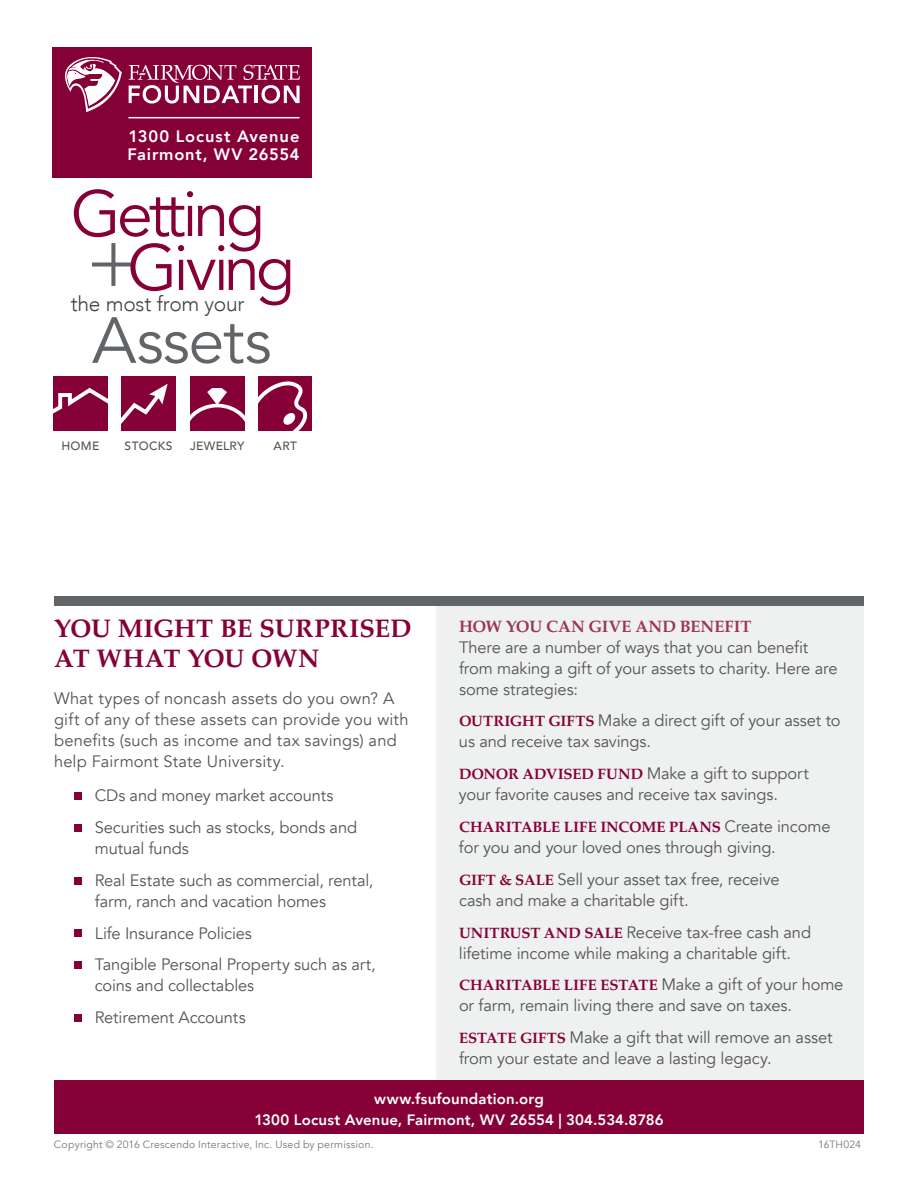
<style>
.page{position:relative;width:918px;height:1188px;background:#fff}
.page>*{position:absolute;margin:0;border:0;box-sizing:border-box;transform-origin:0 0}
.t1{font:64.5px "Avenir";letter-spacing:-.065em;color:#860038}
.t2{font:64.5px "Avenir";letter-spacing:-.02em;color:#626568}
.t3{font:700 25.5px/30px "Palatino";letter-spacing:-.005em;color:#860038}
.t4{font:300 21px "Avenir";letter-spacing:-.01em;color:#414042}
.t5{font:16.5px/31.8px "Avenir";letter-spacing:-.01em;color:#555}
.t6{font:16.5px/21px "Avenir";letter-spacing:.01em;color:#555}
.t7{font:800 16.5px/17.2px "Avenir";letter-spacing:.05em;color:#fff}
.t8{font:700 16.5px "Palatino";letter-spacing:.005em;color:#9b3653}
.t9{font:700 15px "Palatino";letter-spacing:.005em;color:#860038}
.t10{font:800 15px/20.2px "Avenir";letter-spacing:.01em;color:#fff;text-align:center}
.t11{font:500 12px "Avenir";letter-spacing:.025em;color:#555}
.t12{font:10.5px "Avenir";letter-spacing:.02em;color:#777878}
.t13{font:10.5px "Avenir";color:#777878}
.s1{font-weight:300;font-size:84px;color:#626568}
.s2{font-family:"Palatino";font-weight:700;font-size:15px;color:#860038}
.s3{font-family:"Avenir";font-weight:400;font-size:16.5px;color:#555}
</style>
<div class="page">
<div style="left:54px;top:1080px;width:810px;height:54px;background:#860038"></div>
<div style="left:436px;top:601px;width:428px;height:479px;background:#eff0f0"></div>
<div style="left:74px;top:792px;width:8px;height:8px;background:#860038"></div>
<div style="left:74px;top:824px;width:8px;height:8px;background:#860038"></div>
<div style="left:74px;top:877px;width:8px;height:7px;background:#860038"></div>
<div style="left:74px;top:930px;width:8px;height:7px;background:#860038"></div>
<div style="left:74px;top:962px;width:8px;height:7px;background:#860038"></div>
<div style="left:74px;top:1014px;width:8px;height:8px;background:#860038"></div>
<div style="left:54px;top:596px;width:810px;height:10px;background:#626568"></div>
<svg style="left:258px;top:376px;width:54px;height:55px;background:#992a58"></svg>
<div style="left:190px;top:376px;width:55px;height:55px;background:#860038"></div>
<svg style="left:190px;top:388px;width:55px;height:34px"></svg>
<div style="left:121px;top:376px;width:55px;height:55px;background:#860038"></div>
<svg style="left:121px;top:384px;width:47px;height:40px"></svg>
<div style="left:53px;top:376px;width:55px;height:55px;background:#860038"></div>
<svg style="left:53px;top:387px;width:55px;height:27px"></svg>
<div style="left:53px;top:48px;width:259px;height:130px;background:#860038"></div>
<hr style="left:129px;top:117px;width:171px;height:1px;background:#fff">
<svg style="left:65px;top:57px;width:57px;height:55px"></svg>
<svg style="left:129px;top:65px;width:171px;height:39px"></svg>
<p class="t7" style="left:127px;top:128px;width:174px">1300 Locust Avenue<br>Fairmont, WV 26554</p>
<h1 class="t1" style="left:71px;top:175px;width:196px">Getting</h1>
<h1 class="t1" style="left:85px;top:229px;width:211px"><span class="s1">+</span>Giving</h1>
<p class="t4" style="left:71px;top:291px;width:175px">the most from your</p>
<h1 class="t2" style="left:92px;top:302px;width:181px">Assets</h1>
<p class="t11" style="left:61px;top:435px;width:40px">HOME</p>
<p class="t11" style="left:125px;top:435px;width:50px">STOCKS</p>
<p class="t11" style="left:190px;top:435px;width:56px">JEWELRY</p>
<p class="t11" style="left:274px;top:435px;width:25px">ART</p>
<h2 class="t3" style="left:54px;top:613px;width:359px">YOU MIGHT BE SURPRISED<br>AT WHAT YOU OWN</h2>
<p class="t6" style="left:54px;top:688px;width:356px">What types of noncash assets do you own? A gift of any of these assets can provide you with benefits (such as income and tax savings) and help Fairmont State University.</p>
<p class="t5" style="left:95px;top:780px;width:264px">CDs and money market accounts<br>Securities such as stocks, bonds and</p>
<p class="t5" style="left:95px;top:833px;width:280px">mutual funds<br>Real Estate such as commercial, rental,</p>
<p class="t5" style="left:95px;top:886px;width:282px">farm, ranch and vacation homes<br>Life Insurance Policies<br>Tangible Personal Property such as art,</p>
<p class="t5" style="left:95px;top:970px;width:161px">coins and collectables<br>Retirement Accounts</p>
<p class="t8" style="left:459px;top:612px;width:294px">HOW YOU CAN GIVE AND BENEFIT</p>
<p class="t5" style="left:459px;top:637px;width:380px;line-height:21px">There are a number of ways that you can benefit from making a gift of your assets to charity. Here are some strategies:</p>
<p class="t5" style="left:459px;top:711px;width:383px;line-height:21px"><span class="s2">OUTRIGHT GIFTS</span> Make a direct gift of your asset to us and receive tax savings.</p>
<p class="t5" style="left:459px;top:763px;width:351px;line-height:21px"><span class="s2">DONOR ADVISED FUND</span> Make a gift to support your favorite causes and receive tax savings.</p>
<p class="t9" style="left:459px;top:814px;width:373px">CHARITABLE LIFE INCOME PLANS <span class="s3">Create income</span></p>
<p class="t5" style="left:459px;top:832px;width:322px">for you and your loved ones through giving.<br><span class="s2">GIFT &amp; SALE</span> Sell your asset tax free, receive</p>
<p class="t5" style="left:459px;top:885px;width:354px">cash and make a charitable gift.<br><span class="s2">UNITRUST AND SALE</span> Receive tax-free cash and</p>
<p class="t5" style="left:459px;top:937px;width:334px">lifetime income while making a charitable gift.</p>
<p class="t9" style="left:459px;top:973px;width:386px">CHARITABLE LIFE ESTATE <span class="s3">Make a gift of your home</span></p>
<p class="t5" style="left:459px;top:990px;width:375px">or farm, remain living there and save on taxes.<br><span class="s2">ESTATE GIFTS</span> Make a gift that will remove an asset</p>
<p class="t5" style="left:459px;top:1043px;width:314px">from your estate and leave a lasting legacy.</p>
<p class="t10" style="left:254px;top:1089px;width:411px">www.fsufoundation.org<br>1300 Locust Avenue, Fairmont, WV 26554 | 304.534.8786</p>
<p class="t12" style="left:54px;top:1138px;width:321px">Copyright © 2016 Crescendo Interactive, Inc. Used by permission.</p>
<p class="t13" style="left:818px;top:1138px;width:44px">16TH024</p>
</div>
